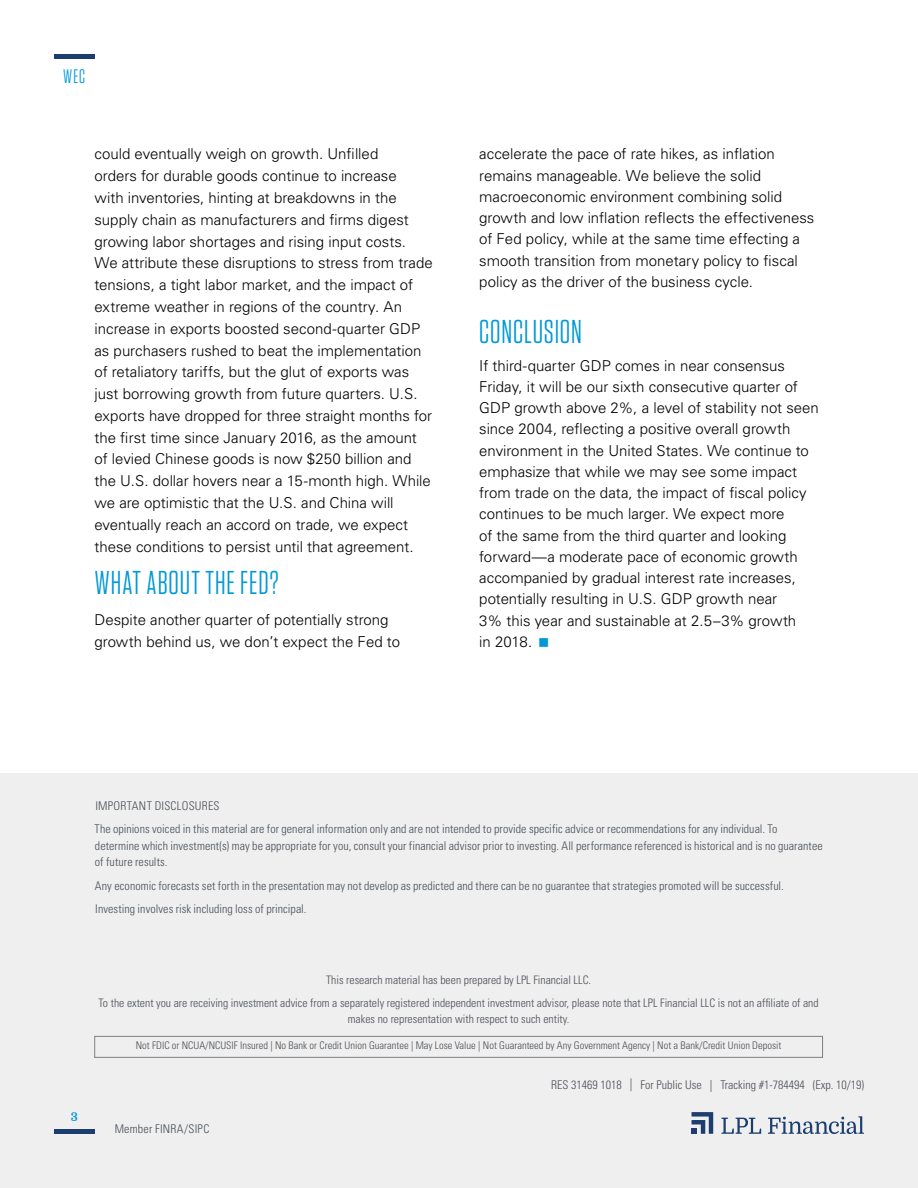
<style>
.page{position:relative;width:918px;height:1188px;background:#fff}
.page>*{position:absolute;margin:0;border:0;box-sizing:border-box;transform-origin:0 0}
.t1{font:33px "Tungsten Narrow";letter-spacing:.025em;color:#0098d8}
.t2{font:19.5px "Tungsten Narrow";color:#0098d8}
.t3{font:300 15px/21.8px "Univers LT Std";color:#000}
.t4{font:300 condensed 12px/16.5px "Univers LT Std";letter-spacing:.005em;color:#484f55}
.t5{font:300 condensed 12px "Univers LT Std";color:#4b4f54}
.t6{font:300 condensed 12px "Univers LT Std";letter-spacing:.02em;color:#4b4f54}
.t7{font:700 12px "Domine";color:#0098d8}
.t8{font:300 condensed 11.7px/22.8px "Univers LT Std";color:#4b4f54;text-align:center}
.t9{font:300 condensed 10.5px "Univers LT Std";color:#4b4f54}
.s1{color:#0098d8}
.s2{font-size:12.9px}
</style>
<div class="page">
<div style="left:0;top:947px;width:918px;height:241px;background:#efeff0"></div>
<hr style="left:54px;top:1130px;width:40px;height:4px;background:#1b3e6f">
<div style="left:94px;top:1036px;width:729px;height:22px;border:1px solid #807f83"></div>
<hr style="left:54px;top:54px;width:40px;height:4px;background:#1b3e6f">
<svg style="left:692px;top:1112px;width:21px;height:22px"></svg>
<svg style="left:721px;top:1118px;width:40px;height:16px"></svg>
<svg style="left:768px;top:1116px;width:96px;height:18px"></svg>
<div style="left:0;top:773px;width:918px;height:184px;background:#efeff0"></div>
<h2 class="t2" style="left:63px;top:67px;width:24px">WEC</h2>
<p class="t3" style="left:94px;top:143px;width:340px">could eventually weigh on growth. Unfilled<br>orders for durable goods continue to increase<br>with inventories, hinting at breakdowns in the supply chain as manufacturers and firms digest growing labor shortages and rising input costs.<br>We attribute these disruptions to stress from trade tensions, a tight labor market, and the impact of extreme weather in regions of the country. An increase in exports boosted second-quarter GDP as purchasers rushed to beat the implementation of retaliatory tariffs, but the glut of exports was just borrowing growth from future quarters. U.S. exports have dropped for three straight months for the first time since January 2016, as the amount of levied Chinese goods is now $250 billion and the U.S. dollar hovers near a 15-month high. While we are optimistic that the U.S. and China will eventually reach an accord on trade, we expect these conditions to persist until that agreement.</p>
<h1 class="t1" style="left:94px;top:567px;width:186px">WHAT ABOUT THE FED?</h1>
<p class="t3" style="left:94px;top:609px;width:307px">Despite another quarter of potentially strong growth behind us, we don’t expect the Fed to</p>
<p class="t3" style="left:479px;top:143px;width:337px;line-height:21.3px">accelerate the pace of rate hikes, as inflation remains manageable. We believe the solid macroeconomic environment combining solid growth and low inflation reflects the effectiveness of Fed policy, while at the same time effecting a smooth transition from monetary policy to fiscal policy as the driver of the business cycle.</p>
<h1 class="t1" style="left:479px;top:315px;width:104px">CONCLUSION</h1>
<p class="t3" style="left:479px;top:355px;width:341px;line-height:21.3px">If third-quarter GDP comes in near consensus Friday, it will be our sixth consecutive quarter of GDP growth above 2%, a level of stability not seen since 2004, reflecting a positive overall growth environment in the United States. We continue to emphasize that while we may see some impact from trade on the data, the impact of fiscal policy continues to be much larger. We expect more<br>of the same from the third quarter and looking forward—a moderate pace of economic growth accompanied by gradual interest rate increases, potentially resulting in U.S. GDP growth near<br>3% this year and sustainable at 2.5–3% growth<br>in 2018. <span class="s1">■</span></p>
<p class="t6" style="left:95px;top:799px;width:126px">IMPORTANT DISCLOSURES</p>
<p class="t4" style="left:94px;top:821px;width:730px">The opinions voiced in this material are for general information only and are not intended to provide specific advice or recommendations for any individual. To determine which investment(s) may be appropriate for you, consult your financial advisor prior to investing. All performance referenced is historical and is no guarantee of future results.</p>
<p class="t4" style="left:95px;top:874px;width:690px;line-height:23.2px">Any economic forecasts set forth in the presentation may not develop as predicted and there can be no guarantee that strategies promoted will be successful.<br>Investing involves risk including loss of principal.</p>
<p class="t7" style="left:71px;top:1110px;width:9px">3</p>
<p class="t8" style="left:99px;top:968px;width:722px">This research material has been prepared by LPL Financial LLC.<br>To the extent you are receiving investment advice from a separately registered independent investment advisor, please note that LPL Financial LLC is not an affiliate of and</p>
<p class="t8" style="left:348px;top:1007px;width:223px">makes no representation with respect to such entity.</p>
<p class="t9" style="left:136px;top:1039px;width:647px">Not FDIC or NCUA/NCUSIF Insured | No Bank or Credit Union Guarantee | May Lose Value | Not Guaranteed by Any Government Agency | Not a Bank/Credit Union Deposit</p>
<p class="t4" style="left:115px;top:1121px;width:96px">Member FINRA/SIPC</p>
<p class="t5" style="left:551px;top:1078px;width:314px">RES 31469 1018 <span class="s2">|</span> For Public Use | Tracking #1-784494 (Exp. 10/19)</p>
</div>
